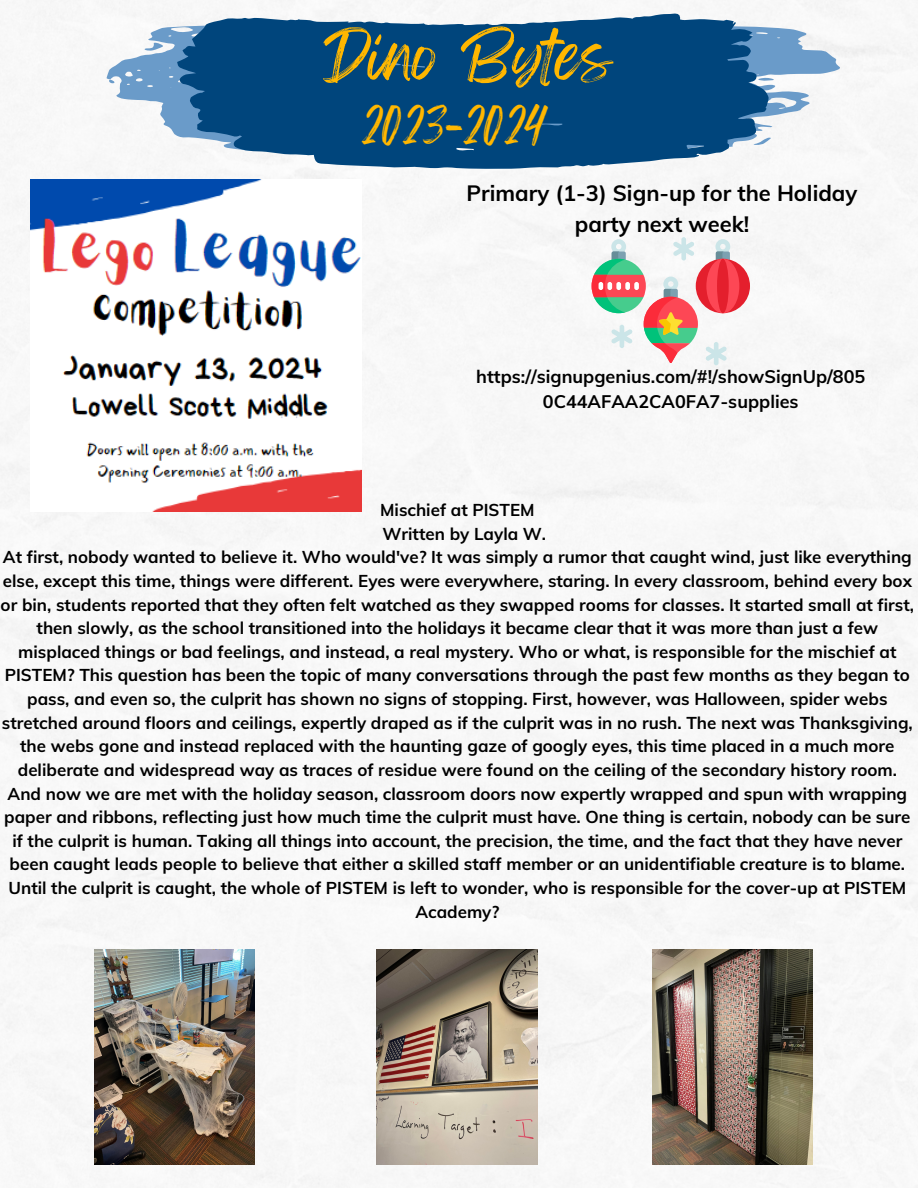
<style>
.page{position:relative;width:918px;height:1188px;background:#fff}
.page>*{position:absolute;margin:0;border:0;box-sizing:border-box;transform-origin:0 0}
.t1{font:56.4px "Feeling Passionate";color:#ffb700}
.t2{font:41.7px "Feeling Passionate";color:#ffb700}
.t3{font:21.9px/30.6px "RTL Bayan Bold";color:#000;text-align:center}
.t4{font:18px/24.8px "RTL Bayan Bold";color:#000;text-align:center}
.t5{font:16.95px/23.7px "RTL Bayan Bold";color:#000;text-align:center}
</style>
<div class="page">
<img style="left:0;top:0;width:918px;height:1188px">
<svg style="left:106px;top:25px;width:735px;height:126px;fill:#f6f6f6"></svg>
<svg style="left:144px;top:43px;width:19px;height:8px"></svg>
<svg style="left:108px;top:79px;width:7px;height:4px"></svg>
<svg style="left:175px;top:0;width:597px;height:190px;fill:#00457c"></svg>
<img style="left:31px;top:180px;width:331px;height:332px">
<svg style="left:715px;top:239px;width:15px;height:21px"></svg>
<div style="left:696px;top:259px;width:54px;height:54px;background:#e41f2d;border-radius:50%"></div>
<div style="left:706px;top:259px;width:33px;height:54px;background:#fd4755;border-radius:50%"></div>
<div style="left:717px;top:259px;width:12px;height:54px;background:#e41f2d;border-radius:50%"></div>
<svg style="left:592px;top:237px;width:106px;height:126px"></svg>
<svg style="left:705px;top:342px;width:22px;height:23px"></svg>
<img style="left:94px;top:950px;width:161px;height:215px">
<img style="left:377px;top:950px;width:161px;height:215px">
<img style="left:652px;top:950px;width:161px;height:215px">
<p class="t1" style="left:323px;top:10px;width:292px">Dino Bytes</p>
<p class="t2" style="left:362px;top:91px;width:185px">2023-2024</p>
<p class="t3" style="left:467px;top:177px;width:392px">Primary (1-3) Sign-up for the Holiday party next week!</p>
<p class="t4" style="left:476px;top:364px;width:391px">https://signupgenius.com/#!/showSignUp/805<br>0C44AFAA2CA0FA7-supplies</p>
<p class="t5" style="left:380px;top:498px;width:156px">Mischief at PISTEM</p>
<p class="t5" style="left:383px;top:521px;width:165px">Written by Layla W.</p>
<p class="t5" style="left:1px;top:545px;width:915px">At first, nobody wanted to believe it. Who would've? It was simply a rumor that caught wind, just like everything else, except this time, things were different. Eyes were everywhere, staring. In every classroom, behind every box or bin, students reported that they often felt watched as they swapped rooms for classes. It started small at first, then slowly, as the school transitioned into the holidays it became clear that it was more than just a few misplaced things or bad feelings, and instead, a real mystery. Who or what, is responsible for the mischief at PISTEM? This question has been the topic of many conversations through the past few months as they began to pass, and even so, the culprit has shown no signs of stopping. First, however, was Halloween, spider webs stretched around floors and ceilings, expertly draped as if the culprit was in no rush. The next was Thanksgiving, the webs gone and instead replaced with the haunting gaze of googly eyes, this time placed in a much more deliberate and widespread way as traces of residue were found on the ceiling of the secondary history room.<br>And now we are met with the holiday season, classroom doors now expertly wrapped and spun with wrapping paper and ribbons, reflecting just how much time the culprit must have. One thing is certain, nobody can be sure if the culprit is human. Taking all things into account, the precision, the time, and the fact that they have never been caught leads people to believe that either a skilled staff member or an unidentifiable creature is to blame.<br>Until the culprit is caught, the whole of PISTEM is left to wonder, who is responsible for the cover-up at PISTEM Academy?</p>
</div>
